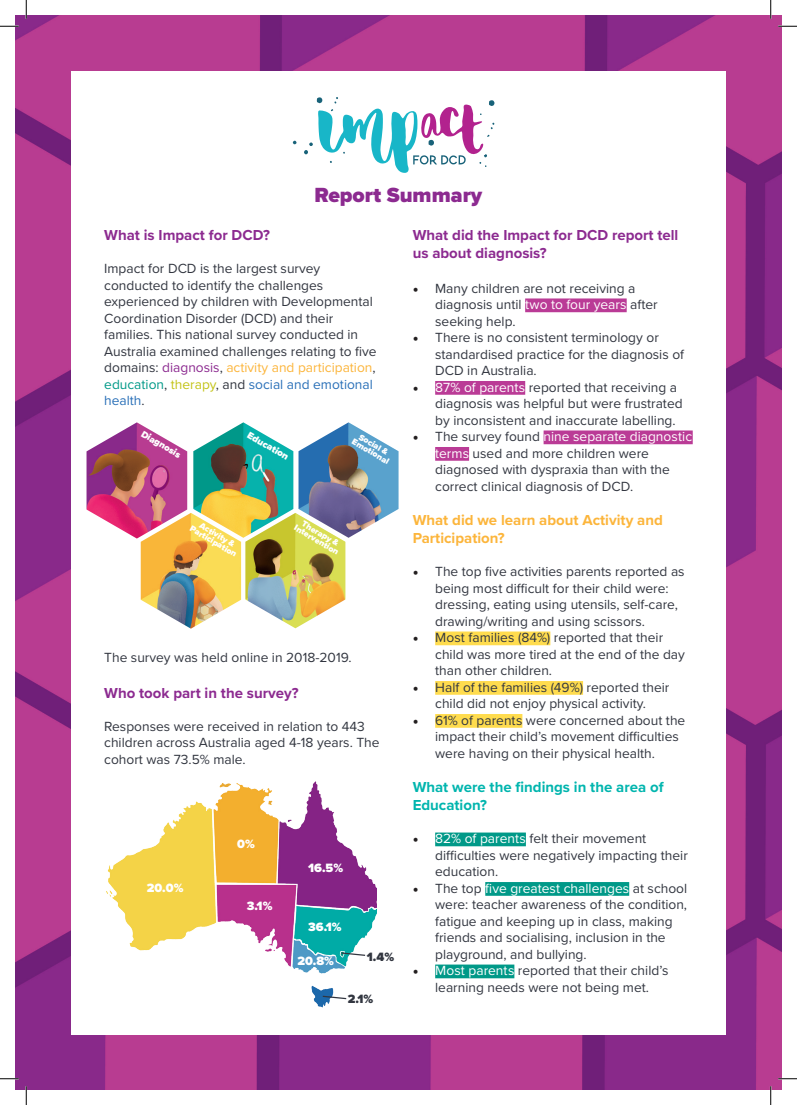
<style>
.page{position:relative;width:797px;height:1105px;background:#fff}
.page>*{position:absolute;margin:0;border:0;box-sizing:border-box;transform-origin:0 0}
.t1{font:900 21.25px "Proxima Nova";color:#8c2a90}
.t2{font:700 15px/18px "Proxima Nova";color:#8c2a90}
.t3{font:700 15px/18px "Proxima Nova";color:#fcb53b}
.t4{font:700 15px/18px "Proxima Nova";color:#00b5ae}
.t5{font:13.75px/16.5px "Proxima Nova";color:#323640}
.t6{font:900 12.5px "Proxima Nova";color:#fff}
.t7{font:900 12.5px "Proxima Nova";color:#323640}
.t8{font:900 9.88px "Proxima Nova";color:#fff}
.t9{font:900 9.62px "Proxima Nova";color:#fff}
.t10{font:900 8.75px/7.5px "Proxima Nova";color:#fff;text-align:center}
.s1{color:#8c2a90}
.s2{color:#fcb53b}
.s3{color:#098}
.s4{color:#c3c317}
.s5{color:#2a70b8}
.s6{font-family:"Minion Pro";font-size:15px;color:#231f20}
.s7{color:#fff}
</style>
<div class="page">
<img style="left:16px;top:16px;width:765px;height:1073px">
<div style="left:71px;top:71px;width:654px;height:964px;background:#fff"></div>
<div style="left:525px;top:298px;width:101px;height:14px;background:#ba3b96"></div>
<div style="left:435px;top:381px;width:90px;height:14px;background:#ba3b96"></div>
<div style="left:543px;top:430px;width:149px;height:14px;background:#ba3b96"></div>
<div style="left:435px;top:447px;width:34px;height:14px;background:#ba3b96"></div>
<div style="left:435px;top:631px;width:115px;height:14px;background:#ffdc4e"></div>
<div style="left:435px;top:681px;width:148px;height:14px;background:#ffdc4e"></div>
<div style="left:435px;top:714px;width:87px;height:14px;background:#ffdc4e"></div>
<div style="left:435px;top:832px;width:91px;height:14px;background:#098"></div>
<div style="left:485px;top:882px;width:144px;height:14px;background:#098"></div>
<div style="left:435px;top:964px;width:79px;height:14px;background:#098"></div>
<svg style="left:304px;top:97px;width:190px;height:76px"></svg>
<img style="left:86px;top:422px;width:101px;height:117px">
<img style="left:141px;top:513px;width:100px;height:116px">
<img style="left:193px;top:422px;width:100px;height:116px">
<img style="left:245px;top:513px;width:100px;height:115px">
<img style="left:298px;top:422px;width:100px;height:116px">
<img style="left:106px;top:781px;width:271px;height:227px">
<svg style="left:340px;top:952px;width:26px;height:5px"></svg>
<svg style="left:321px;top:995px;width:26px;height:5px"></svg>
<svg style="left:0;top:25px;width:19px;height:2px"></svg>
<svg style="left:778px;top:25px;width:19px;height:2px"></svg>
<svg style="left:0;top:1078px;width:19px;height:1px"></svg>
<svg style="left:778px;top:1078px;width:19px;height:1px"></svg>
<svg style="left:25px;top:0;width:2px;height:19px"></svg>
<svg style="left:25px;top:1086px;width:2px;height:19px"></svg>
<svg style="left:770px;top:0;width:1px;height:19px"></svg>
<svg style="left:770px;top:1086px;width:1px;height:19px"></svg>
<p class="t1" style="left:314px;top:179px;width:169px">Report Summary</p>
<p class="t2" style="left:104px;top:226px;width:167px">What is Impact for DCD?</p>
<p class="t5" style="left:104px;top:260px;width:274px">Impact for DCD is the largest survey conducted to identify the challenges experienced by children with Developmental Coordination Disorder (DCD) and their families. This national survey conducted in Australia examined challenges relating to five domains: <span class="s1">diagnosis</span>, <span class="s2">activity and participation</span>, <span class="s3">education</span>, <span class="s4">therapy</span>, and <span class="s5">social and emotional health</span>.</p>
<p class="t9" style="left:146px;top:426px;width:46px;rotate:31deg">Diagnosis</p>
<p class="t8" style="left:252px;top:427px;width:48px;rotate:31deg">Education</p>
<p class="t10" style="left:359px;top:431px;width:43px;rotate:31deg">Social &amp;<br>Emotional</p>
<p class="t10" style="left:197px;top:518px;width:54px;rotate:31deg">Activity &amp;<br>Participation</p>
<p class="t10" style="left:301px;top:517px;width:52px;rotate:31deg">Therapy &amp;<br>Intervention</p>
<p class="t5" style="left:104px;top:648px;width:249px">The survey was held online in 2018-2019.</p>
<p class="t2" style="left:104px;top:683px;width:196px">Who took part in the survey?</p>
<p class="t5" style="left:104px;top:717px;width:277px">Responses were received in relation to 443 children across Australia aged 4-18 years. The cohort was 73.5% male.</p>
<p class="t6" style="left:147px;top:878px;width:38px">20.0%</p>
<p class="t6" style="left:237px;top:835px;width:19px">0%</p>
<p class="t6" style="left:247px;top:897px;width:27px">3.1%</p>
<p class="t6" style="left:308px;top:858px;width:37px">16.5%</p>
<p class="t6" style="left:308px;top:917px;width:35px">36.1%</p>
<p class="t6" style="left:297px;top:951px;width:38px">20.8%</p>
<p class="t7" style="left:367px;top:947px;width:29px">1.4%</p>
<p class="t7" style="left:348px;top:989px;width:27px">2.1%</p>
<p class="t2" style="left:412px;top:226px;width:267px">What did the Impact for DCD report tell us about diagnosis?</p>
<p class="t5" style="left:435px;top:279px;width:224px;text-indent:-22px"><span class="s6">•</span> Many children are not receiving a diagnosis until <span class="s7">two to four years</span> after seeking help.</p>
<p class="t5" style="left:435px;top:329px;width:250px;text-indent:-22px"><span class="s6">•</span> There is no consistent terminology or standardised practice for the diagnosis of<br>DCD in Australia.</p>
<p class="t5" style="left:435px;top:378px;width:249px;text-indent:-22px"><span class="s6">•</span> <span class="s7">87% of parents</span> reported that receiving a diagnosis was helpful but were frustrated by inconsistent and inaccurate labelling.</p>
<p class="t5" style="left:435px;top:428px;width:258px;text-indent:-22px"><span class="s6">•</span> The survey found <span class="s7">nine separate diagnostic terms</span> used and more children were diagnosed with dyspraxia than with the correct clinical diagnosis of DCD.</p>
<p class="t3" style="left:412px;top:511px;width:252px">What did we learn about Activity and<br>Participation?</p>
<p class="t5" style="left:435px;top:563px;width:251px;text-indent:-22px"><span class="s6">•</span> The top five activities parents reported as being most difficult for their child were: dressing, eating using utensils, self-care, drawing/writing and using scissors.</p>
<p class="t5" style="left:435px;top:629px;width:251px;text-indent:-22px"><span class="s6">•</span> Most families (84%) reported that their child was more tired at the end of the day than other children.</p>
<p class="t5" style="left:412px;top:678px;width:258px;text-align:center"><span class="s6">•</span> Half of the families (49%) reported their child did not enjoy physical activity.</p>
<p class="t5" style="left:435px;top:711px;width:252px;text-indent:-22px"><span class="s6">•</span> 61% of parents were concerned about the impact their child’s movement difficulties were having on their physical health.</p>
<p class="t4" style="left:412px;top:778px;width:252px">What were the findings in the area of<br>Education?</p>
<p class="t5" style="left:435px;top:830px;width:254px;text-indent:-22px"><span class="s6">•</span> <span class="s7">82% of parents</span> felt their movement difficulties were negatively impacting their education.</p>
<p class="t5" style="left:435px;top:879px;width:253px;text-indent:-22px"><span class="s6">•</span> The top <span class="s7">five greatest challenges</span> at school were: teacher awareness of the condition, fatigue and keeping up in class, making friends and socialising, inclusion in the playground, and bullying.</p>
<p class="t5" style="left:412px;top:962px;width:257px;text-align:center"><span class="s6">•</span> <span class="s7">Most parents</span> reported that their child’s learning needs were not being met.</p>
</div>
